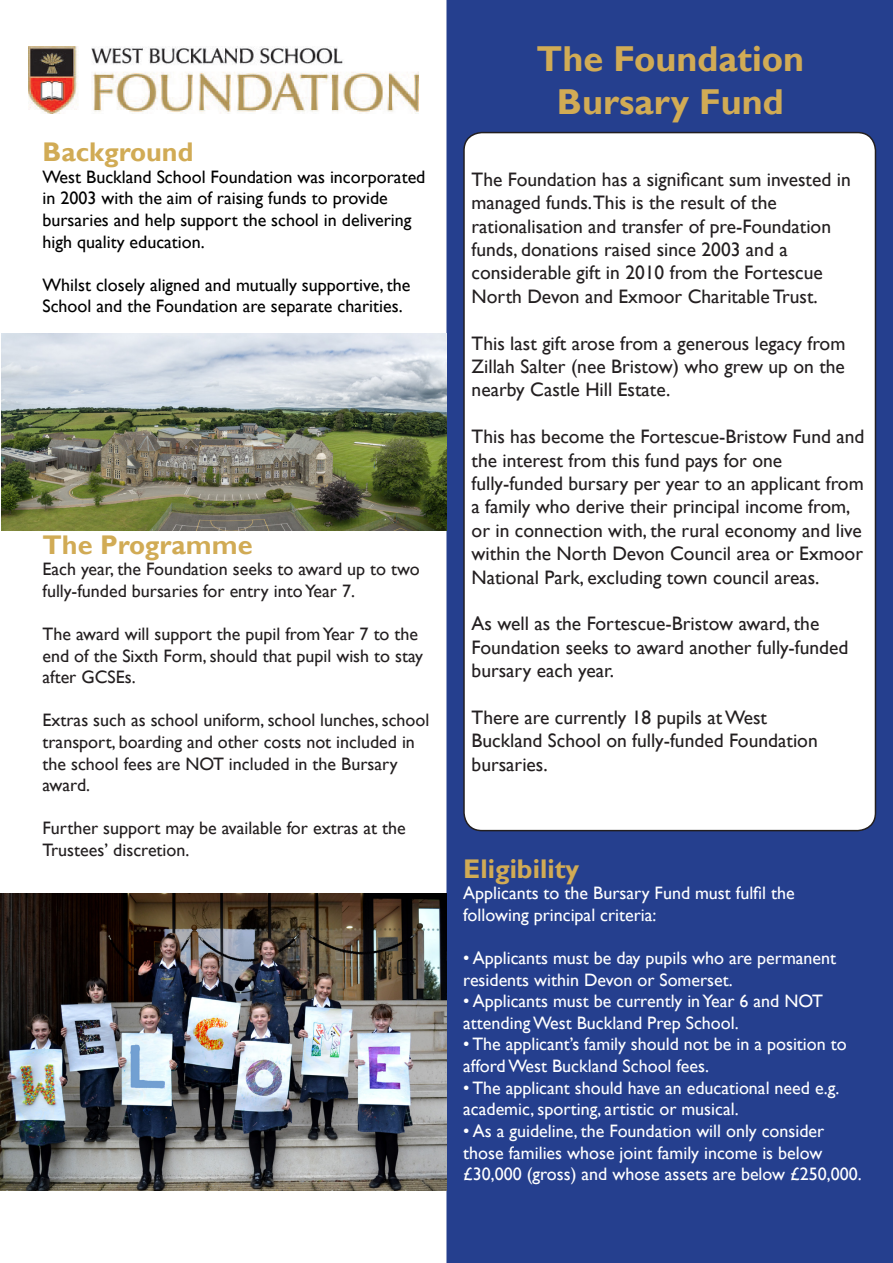
<style>
.page{position:relative;width:893px;height:1263px;background:#fff}
.page>*{position:absolute;margin:0;border:0;box-sizing:border-box;transform-origin:0 0}
.t1{font:700 36px "Gill Sans";color:#d1ab55}
.t2{font:700 27px "Gill Sans";color:#d1ab55}
.t3{font:19.5px/23.4px "Gill Sans";color:#231f20}
.t4{font:18px/21.6px "Gill Sans";color:#fff}
.t5{font:18px/21.6px "Gill Sans";color:#231f20}
.t6{font:18px/21.6px "Gill Sans";color:#000}
</style>
<div class="page">
<div style="left:447px;top:1px;width:445px;height:1261px;background:#253f8e"></div>
<img style="left:28px;top:46px;width:390px;height:67px">
<img style="left:0;top:893px;width:446px;height:298px">
<div style="left:464px;top:133px;width:411px;height:698px;background:#fff;border-radius:18px"></div>
<div style="left:463px;top:132px;width:413px;height:699px;border:2px solid #231f20;border-radius:18px"></div>
<img style="left:2px;top:334px;width:444px;height:196px">
<p class="t2" style="left:43px;top:136px;width:152px">Background</p>
<p class="t6" style="left:43px;top:166px;width:384px">West Buckland School Foundation was incorporated in 2003 with the aim of raising funds to provide bursaries and help support the school in delivering high quality education.</p>
<p class="t6" style="left:43px;top:274px;width:369px">Whilst closely aligned and mutually supportive, the<br>School and the Foundation are separate charities.</p>
<p class="t2" style="left:43px;top:528px;width:212px">The Programme</p>
<p class="t5" style="left:43px;top:559px;width:379px">Each year, the Foundation seeks to award up to two</p>
<p class="t5" style="left:43px;top:580px;width:314px">fully-funded bursaries for entry into Year 7.</p>
<p class="t5" style="left:43px;top:623px;width:382px">The award will support the pupil from Year 7 to the end of the Sixth Form, should that pupil wish to stay after GCSEs.</p>
<p class="t5" style="left:43px;top:710px;width:388px">Extras such as school uniform, school lunches, school transport, boarding and other costs not included in the school fees are NOT included in the Bursary award.</p>
<p class="t5" style="left:43px;top:818px;width:365px">Further support may be available for extras at the<br>Trustees’ discretion.</p>
<p class="t1" style="left:537px;top:37px;width:269px">The Foundation</p>
<p class="t1" style="left:557px;top:80px;width:229px">Bursary Fund</p>
<p class="t3" style="left:472px;top:168px;width:381px">The Foundation has a significant sum invested in managed funds.This is the result of the</p>
<p class="t3" style="left:472px;top:215px;width:361px">rationalisation and transfer of pre-Foundation funds, donations raised since 2003 and a</p>
<p class="t3" style="left:472px;top:261px;width:353px">considerable gift in 2010 from the Fortescue<br>North Devon and Exmoor Charitable Trust.</p>
<p class="t3" style="left:472px;top:332px;width:375px;text-align:justify">This last gift arose from a generous legacy from Zillah Salter (nee Bristow) who grew up on the nearby Castle Hill Estate.</p>
<p class="t3" style="left:472px;top:425px;width:394px">This has become the Fortescue-Bristow Fund and the interest from this fund pays for one</p>
<p class="t3" style="left:472px;top:472px;width:394px">fully-funded bursary per year to an applicant from a family who derive their principal income from, or in connection with, the rural economy and live within the North Devon Council area or Exmoor National Park, excluding town council areas.</p>
<p class="t3" style="left:472px;top:612px;width:349px">As well as the Fortescue-Bristow award, the</p>
<p class="t3" style="left:472px;top:636px;width:378px">Foundation seeks to award another fully-funded bursary each year.</p>
<p class="t3" style="left:472px;top:706px;width:297px">There are currently 18 pupils at West</p>
<p class="t3" style="left:472px;top:729px;width:348px">Buckland School on fully-funded Foundation</p>
<p class="t3" style="left:472px;top:753px;width:78px">bursaries.</p>
<p class="t2" style="left:463px;top:852px;width:118px">Eligibility</p>
<p class="t4" style="left:463px;top:883px;width:333px">Applicants to the Bursary Fund must fulfil the following principal criteria:</p>
<p class="t4" style="left:463px;top:947px;width:374px">• Applicants must be day pupils who are permanent residents within Devon or Somerset.</p>
<p class="t4" style="left:463px;top:991px;width:361px">• Applicants must be currently in Year 6 and NOT attending West Buckland Prep School.</p>
<p class="t4" style="left:463px;top:1034px;width:385px">• The applicant’s family should not be in a position to afford West Buckland School fees.</p>
<p class="t4" style="left:463px;top:1077px;width:378px">• The applicant should have an educational need e.g. academic, sporting, artistic or musical.</p>
<p class="t4" style="left:463px;top:1120px;width:400px">• As a guideline, the Foundation will only consider those families whose joint family income is below £30,000 (gross) and whose assets are below £250,000.</p>
</div>
